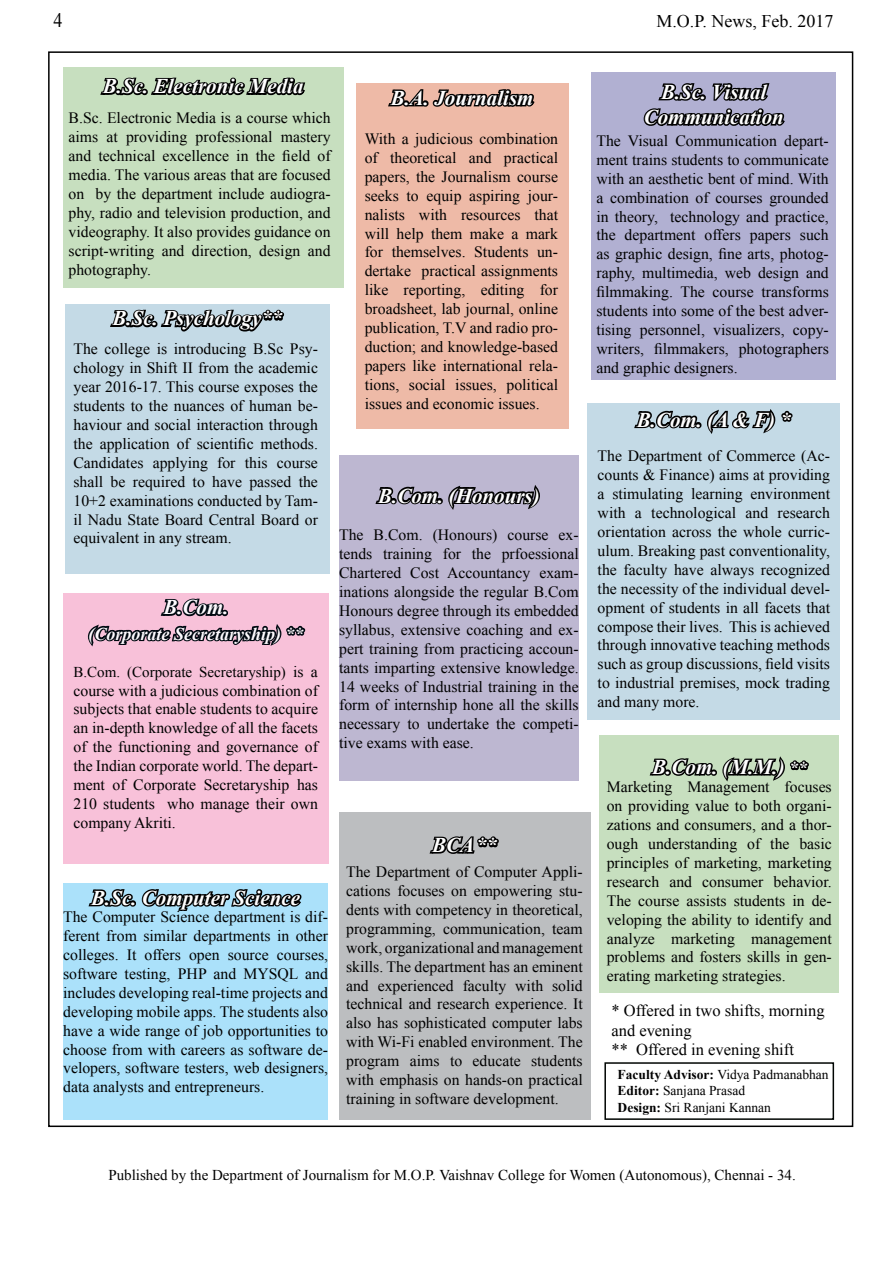
<style>
.page{position:relative;width:893px;height:1263px;background:#fff}
.page>*{position:absolute;margin:0;border:0;box-sizing:border-box;transform-origin:0 0}
.t1{font:italic 700 21px/25.2px "Times New Roman";color:#fff;text-align:center}
.t2{font:italic 700 21px "Times New Roman";color:#fefbff}
.t3{font:20.4px "Times New Roman";color:#000;scale:.88 1}
.t4{font:italic 700 18px "Times New Roman";color:#fefbff}
.t5{font:17.85px "Times New Roman";color:#000}
.t6{font:16.5px/19.8px "Times New Roman";color:#000}
.t7{font:15.75px/18.9px "Times New Roman";color:#000;text-align:justify}
.t8{font:15px "Times New Roman";color:#000}
.t9{font:13.5px/16.2px "Times New Roman";color:#000}
.s1{font-size:15.75px}
.s2{font-size:18px}
.s3{font-weight:700}
</style>
<div class="page">
<div style="left:604px;top:1062px;width:230px;height:58px;background:#fff;border:2px solid #000502"></div>
<div style="left:63px;top:67px;width:280px;height:221px;background:#c7dfbf"></div>
<svg style="left:100px;top:77px;width:206px;height:19px"></svg>
<div style="left:591px;top:73px;width:245px;height:307px;background:#b1b0d2"></div>
<svg style="left:643px;top:83px;width:142px;height:43px"></svg>
<div style="left:356px;top:83px;width:213px;height:346px;background:#eebaa7"></div>
<svg style="left:388px;top:89px;width:147px;height:18px"></svg>
<div style="left:65px;top:304px;width:265px;height:270px;background:#c4dae6"></div>
<svg style="left:110px;top:309px;width:175px;height:23px"></svg>
<div style="left:587px;top:403px;width:253px;height:316px;background:#c4dae6"></div>
<svg style="left:634px;top:409px;width:159px;height:25px"></svg>
<div style="left:63px;top:593px;width:266px;height:270px;background:#f8c1d9"></div>
<svg style="left:87px;top:598px;width:219px;height:49px"></svg>
<div style="left:339px;top:813px;width:251px;height:307px;background:#bcbec0"></div>
<svg style="left:427px;top:812px;width:74px;height:42px"></svg>
<div style="left:600px;top:735px;width:239px;height:257px;background:#c7dfbf"></div>
<svg style="left:649px;top:756px;width:160px;height:26px"></svg>
<div style="left:63px;top:883px;width:265px;height:237px;background:#abe1fa"></div>
<svg style="left:88px;top:889px;width:214px;height:22px"></svg>
<div style="left:339px;top:456px;width:240px;height:325px;background:#bdb7d1"></div>
<svg style="left:375px;top:485px;width:165px;height:25px"></svg>
<p class="t3" style="left:53px;top:7px;width:12px">4</p>
<p class="t5" style="left:656px;top:9px;width:179px">M.O.P. News, Feb. 2017</p>
<h1 class="t1" style="left:103px;top:73px;width:202px">B.Sc. Electronic Media</h1>
<h1 class="t1" style="left:644px;top:79px;width:142px">B.Sc. Visual<br>Communication</h1>
<h1 class="t1" style="left:391px;top:85px;width:144px">B.A. Journalism</h1>
<p class="t7" style="left:69px;top:108px;width:264px">B.Sc. Electronic Media is a course which aims at providing professional mastery and technical excellence in the field of media. The various areas that are focused on by the department include audiogra&shy;phy, radio and television production, and videography. It also provides guidance on script-writing and direction, design and photography.</p>
<p class="t7" style="left:365px;top:129px;width:195px">With a judicious combination of theoretical and practical papers, the Journalism course seeks to equip aspiring jour&shy;nalists with resources that will help them make a mark for themselves. Students un&shy;dertake practical assignments like reporting, editing for broadsheet, lab journal, online publication, T.V and radio pro&shy;duction; and knowledge-based papers like international rela&shy;tions, social issues, political issues and economic issues.</p>
<p class="t7" style="left:596px;top:131px;width:234px">The Visual Communication depart&shy;ment trains students to communicate with an aesthetic bent of mind. With a combination of courses grounded in theory, technology and practice, the department offers papers such as graphic design, fine arts, photog&shy;raphy, multimedia, web design and filmmaking. The course transforms students into some of the best adver&shy;tising personnel, visualizers, copy&shy;writers, filmmakers, photographers and graphic designers.</p>
<h1 class="t1" style="left:113px;top:305px;width:171px">B.Sc. Psychology**</h1>
<p class="t7" style="left:73px;top:339px;width:246px">The college is introducing B.Sc Psy&shy;chology in Shift II from the academic year 2016-17. This course exposes the students to the nuances of human be&shy;haviour and social interaction through the application of scientific methods.<br>Candidates applying for this course shall be required to have passed the 10+2 examinations conducted by Tam&shy;il Nadu State Board Central Board or equivalent in any stream.</p>
<h1 class="t1" style="left:637px;top:406px;width:156px">B.Com. (A &amp; F) *</h1>
<p class="t7" style="left:598px;top:446px;width:234px">The Department of Commerce (Ac&shy;counts &amp; Finance) aims at providing a stimulating learning environment with a technological and research orientation across the whole curric&shy;ulum. Breaking past conventionality, the faculty have always recognized the necessity of the individual devel&shy;opment of students in all facets that compose their lives. This is achieved through innovative teaching methods such as group discussions, field visits to industrial premises, mock trading and many more.</p>
<h1 class="t1" style="left:378px;top:482px;width:163px">B.Com. (Honours)</h1>
<p class="t7" style="left:339px;top:525px;width:241px">The B.Com. (Honours) course ex&shy;tends training for the prfoessional Chartered Cost Accountancy exam&shy;inations alongside the regular B.Com Honours degree through its embedded syllabus, extensive coaching and ex&shy;pert training from practicing accoun&shy;tants imparting extensive knowledge.<br>14 weeks of Industrial training in the form of internship hone all the skills necessary to undertake the competi&shy;tive exams with ease.</p>
<h1 class="t2" style="left:163px;top:593px;width:67px">B.Com.</h1>
<p class="t4" style="left:89px;top:621px;width:216px">(Corporate Secretaryship) **</p>
<p class="t8" style="left:73px;top:661px;width:246px">B.Com. (Corporate Secretaryship) <span class="s1">is a</span></p>
<p class="t7" style="left:73px;top:680px;width:246px">course with a judicious combination of subjects that enable students to acquire an in-depth knowledge of all the facets of the functioning and governance of the Indian corporate world. The depart&shy;ment of Corporate Secretaryship has 210 students who manage their own company Akriti.</p>
<h1 class="t1" style="left:652px;top:754px;width:156px">B.Com. (M.M.) <span class="s2">**</span></h1>
<p class="t7" style="left:607px;top:777px;width:227px">Marketing Management focuses on providing value to both organi&shy;zations and consumers, and a thor&shy;ough understanding of the basic principles of marketing, marketing research and consumer behavior.<br>The course assists students in de&shy;veloping the ability to identify and analyze marketing management problems and fosters skills in gen&shy;erating marketing strategies.</p>
<h1 class="t1" style="left:432px;top:832px;width:66px">BCA**</h1>
<p class="t7" style="left:346px;top:862px;width:238px">The Department of Computer Appli&shy;cations focuses on empowering stu&shy;dents with competency in theoretical, programming, communication, team work, organizational and management skills. The department has an eminent and experienced faculty with solid technical and research experience. It also has sophisticated computer labs with Wi-Fi enabled environment. The program aims to educate students with emphasis on hands-on practical training in software development.</p>
<h1 class="t1" style="left:91px;top:885px;width:210px">B.Sc. Computer Science</h1>
<p class="t7" style="left:63px;top:907px;width:266px">The Computer Science department is dif&shy;ferent from similar departments in other colleges. It offers open source courses, software testing, PHP and MYSQL and includes developing real-time projects and developing mobile apps. The students also have a wide range of job opportunities to choose from with careers as software de&shy;velopers, software testers, web designers, data analysts and entrepreneurs.</p>
<p class="t6" style="left:611px;top:1000px;width:215px">* Offered in two shifts, morning and evening<br>** Offered in evening shift</p>
<p class="t9" style="left:618px;top:1066px;width:213px"><span class="s3">Faculty Advisor:</span> Vidya Padmanabhan<br><span class="s3">Editor:</span> Sanjana Prasad<br><span class="s3">Design:</span> Sri Ranjani Kannan</p>
<p class="t8" style="left:108px;top:1165px;width:689px">Published by the Department of Journalism for M.O.P. Vaishnav College for Women (Autonomous), Chennai - 34.</p>
</div>
